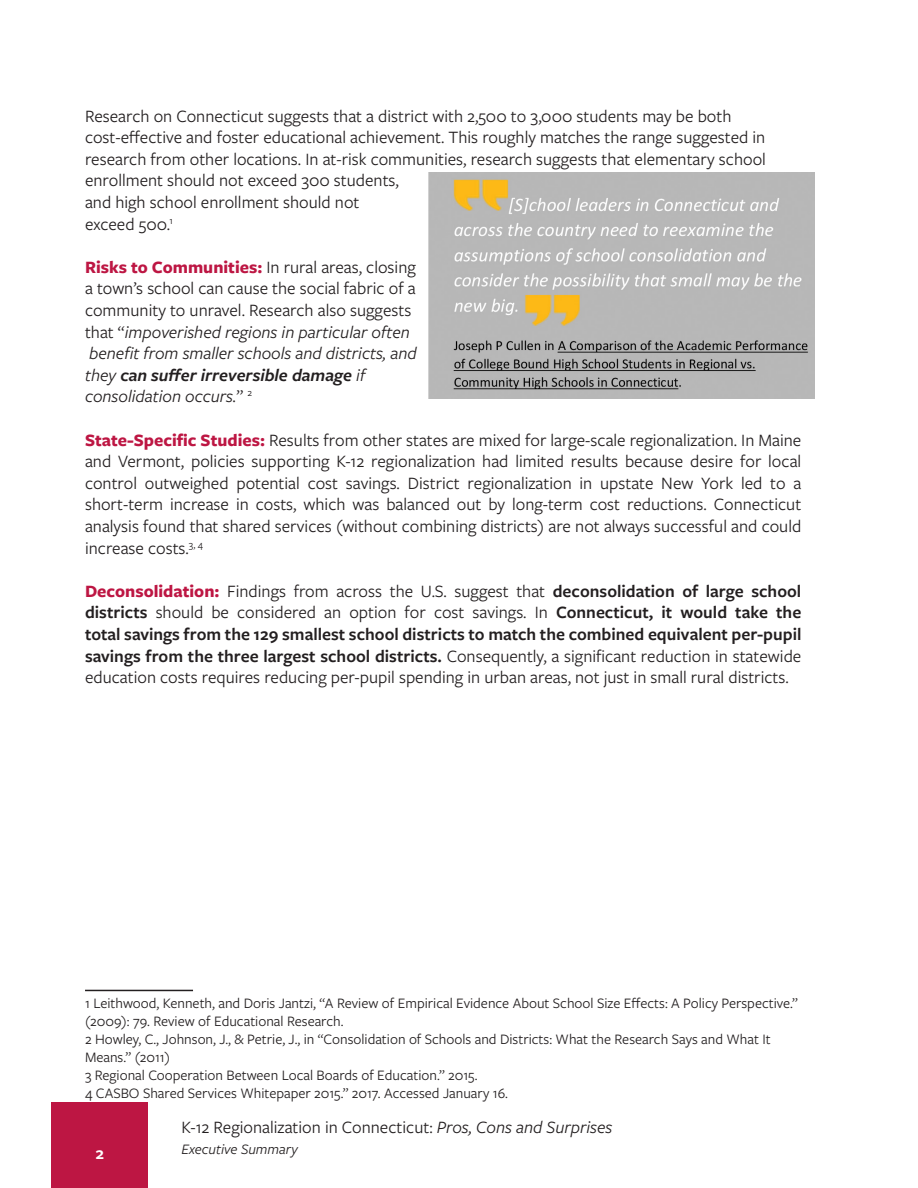
<style>
.page{position:relative;width:918px;height:1188px;background:#fff}
.page>*{position:absolute;margin:0;border:0;box-sizing:border-box;transform-origin:0 0}
.t1{font:18px/21.6px "Freight Sans Pro";color:#231f20}
.t2{font:600 18px "Freight Sans Pro";color:#fff}
.t3{font:15px/18px "Freight Sans Pro";color:#231f20}
.t4{font:italic 15px "Freight Sans Pro";color:#231f20}
.s1{font-weight:700;color:#bd1643}
.s2{font-style:italic}
.s3{font-weight:600;font-style:italic}
.s4{font-weight:600}
</style>
<div class="page">
<img style="left:428px;top:173px;width:387px;height:225px">
<hr style="left:85px;top:990px;width:108px;height:1px;background:#231f20">
<div style="left:52px;top:1103px;width:96px;height:85px;background:#bd1643"></div>
<p class="t1" style="left:85px;top:104px;width:682px">Research on Connecticut suggests that a district with 2,500 to 3,000 students may be both cost-effective and foster educational achievement. This roughly matches the range suggested in research from other locations. In at-risk communities, research suggests that elementary school enrollment should not exceed 300 students,<br>and high school enrollment should not<br>exceed 500.<sup>1</sup></p>
<p class="t1" style="left:85px;top:255px;width:333px"><span class="s1">Risks to Communities:</span> In rural areas, closing a town’s school can cause the social fabric of a community to unravel. Research also suggests that “<span class="s2">impoverished regions in particular often benefit from smaller schools and districts, and they</span> <span class="s3">can suffer irreversible damage</span> <span class="s2">if consolidation occurs.</span>” <sup>2</sup></p>
<p class="t1" style="left:85px;top:428px;width:718px;text-align:justify"><span class="s1">State-Specific Studies:</span> Results from other states are mixed for large-scale regionalization. In Maine and Vermont, policies supporting K-12 regionalization had limited results because desire for local control outweighed potential cost savings. District regionalization in upstate New York led to a short-term increase in costs, which was balanced out by long-term cost reductions. Connecticut analysis found that shared services (without combining districts) are not always successful and could increase costs.<sup>3,</sup> <sup>4</sup></p>
<p class="t1" style="left:85px;top:579px;width:718px;text-align:justify"><span class="s1">Deconsolidation:</span> Findings from across the U.S. suggest that <span class="s4">deconsolidation of large school districts</span> should be considered an option for cost savings. In <span class="s4">Connecticut, it would take the total savings from the 129 smallest school districts to match the combined equivalent per-pupil savings from the three largest school districts.</span> Consequently, a significant reduction in statewide education costs requires reducing per-pupil spending in urban areas, not just in small rural districts.</p>
<p class="t3" style="left:85px;top:994px;width:715px">1 Leithwood, Kenneth, and Doris Jantzi, “A Review of Empirical Evidence About School Size Effects: A Policy Perspective.” (2009): 79. Review of Educational Research.</p>
<p class="t3" style="left:85px;top:1030px;width:687px">2 Howley, C., Johnson, J., &amp; Petrie, J., in “Consolidation of Schools and Districts: What the Research Says and What It<br>Means.” (2011)</p>
<p class="t3" style="left:85px;top:1066px;width:394px">3 Regional Cooperation Between Local Boards of Education.” 2015.</p>
<p class="t3" style="left:85px;top:1084px;width:424px">4 CASBO Shared Services Whitepaper 2015.” 2017. Accessed January 16.</p>
<p class="t2" style="left:96px;top:1140px;width:10px">2</p>
<p class="t1" style="left:181px;top:1115px;width:432px">K-12 Regionalization in Connecticut: <span class="s2">Pros, Cons and Surprises</span></p>
<p class="t4" style="left:181px;top:1140px;width:118px">Executive Summary</p>
</div>
